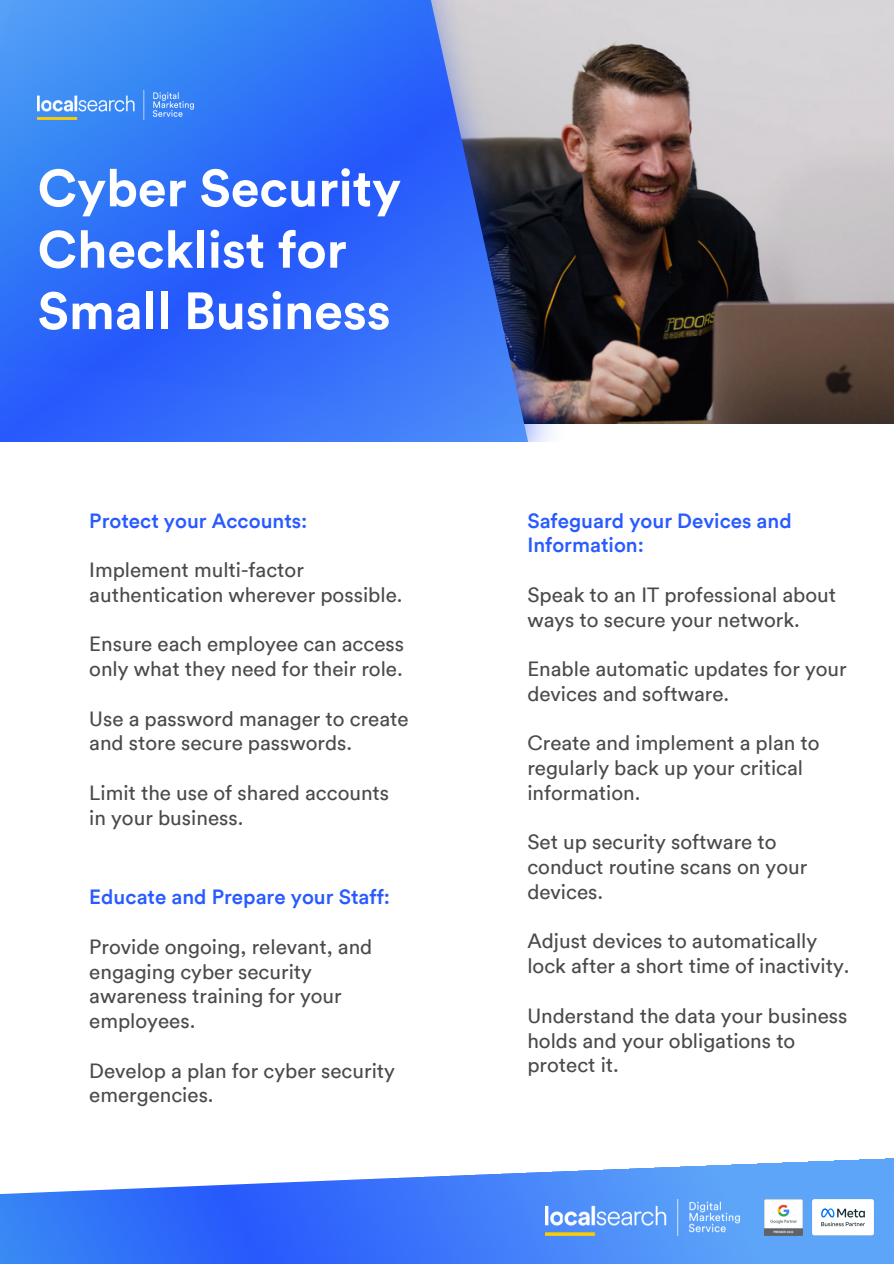
<style>
.page{position:relative;width:894px;height:1264px;background:#fff}
.page>*{position:absolute;margin:0;border:0;box-sizing:border-box;transform-origin:0 0}
.t1{font:700 51.75px/61.3px "Circular TT";color:#fff}
.t2{font:20.55px/24.8px "Circular TT";color:#4a4a4a}
.t3{font:500 20.55px/24.8px "Circular TT";color:#285aff}
</style>
<div class="page">
<img style="left:0;top:1158px;width:893px;height:105px">
<img style="left:598px;top:0;width:295px;height:424px">
<img style="left:530px;top:0;width:68px;height:442px">
<img style="left:0;top:0;width:530px;height:442px">
<img style="left:38px;top:91px;width:155px;height:28px">
<img style="left:545px;top:1199px;width:194px;height:36px">
<img style="left:764px;top:1199px;width:37px;height:36px">
<img style="left:812px;top:1199px;width:61px;height:36px">
<h1 class="t1" style="left:38px;top:157px;width:365px">Cyber Security<br>Checklist for<br>Small Business</h1>
<p class="t3" style="left:89px;top:507px;width:220px">Protect your Accounts:</p>
<p class="t2" style="left:89px;top:557px;width:315px">Implement multi-factor authentication wherever possible.</p>
<p class="t2" style="left:89px;top:631px;width:316px">Ensure each employee can access only what they need for their role.</p>
<p class="t2" style="left:89px;top:705px;width:321px">Use a password manager to create and store secure passwords.</p>
<p class="t2" style="left:89px;top:780px;width:301px">Limit the use of shared accounts in your business.</p>
<p class="t3" style="left:89px;top:884px;width:302px">Educate and Prepare your Staff:</p>
<p class="t2" style="left:89px;top:933px;width:284px">Provide ongoing, relevant, and engaging cyber security awareness training for your employees.</p>
<p class="t2" style="left:89px;top:1057px;width:307px">Develop a plan for cyber security emergencies.</p>
<p class="t3" style="left:527px;top:507px;width:266px">Safeguard your Devices and<br>Information:</p>
<p class="t2" style="left:527px;top:582px;width:310px">Speak to an IT professional about ways to secure your network.</p>
<p class="t2" style="left:527px;top:656px;width:321px">Enable automatic updates for your devices and software.</p>
<p class="t2" style="left:527px;top:730px;width:294px">Create and implement a plan to regularly back up your critical information.</p>
<p class="t2" style="left:527px;top:829px;width:281px">Set up security software to conduct routine scans on your devices.</p>
<p class="t2" style="left:527px;top:928px;width:323px">Adjust devices to automatically lock after a short time of inactivity.</p>
<p class="t2" style="left:527px;top:1002px;width:321px">Understand the data your business holds and your obligations to protect it.</p>
</div>
